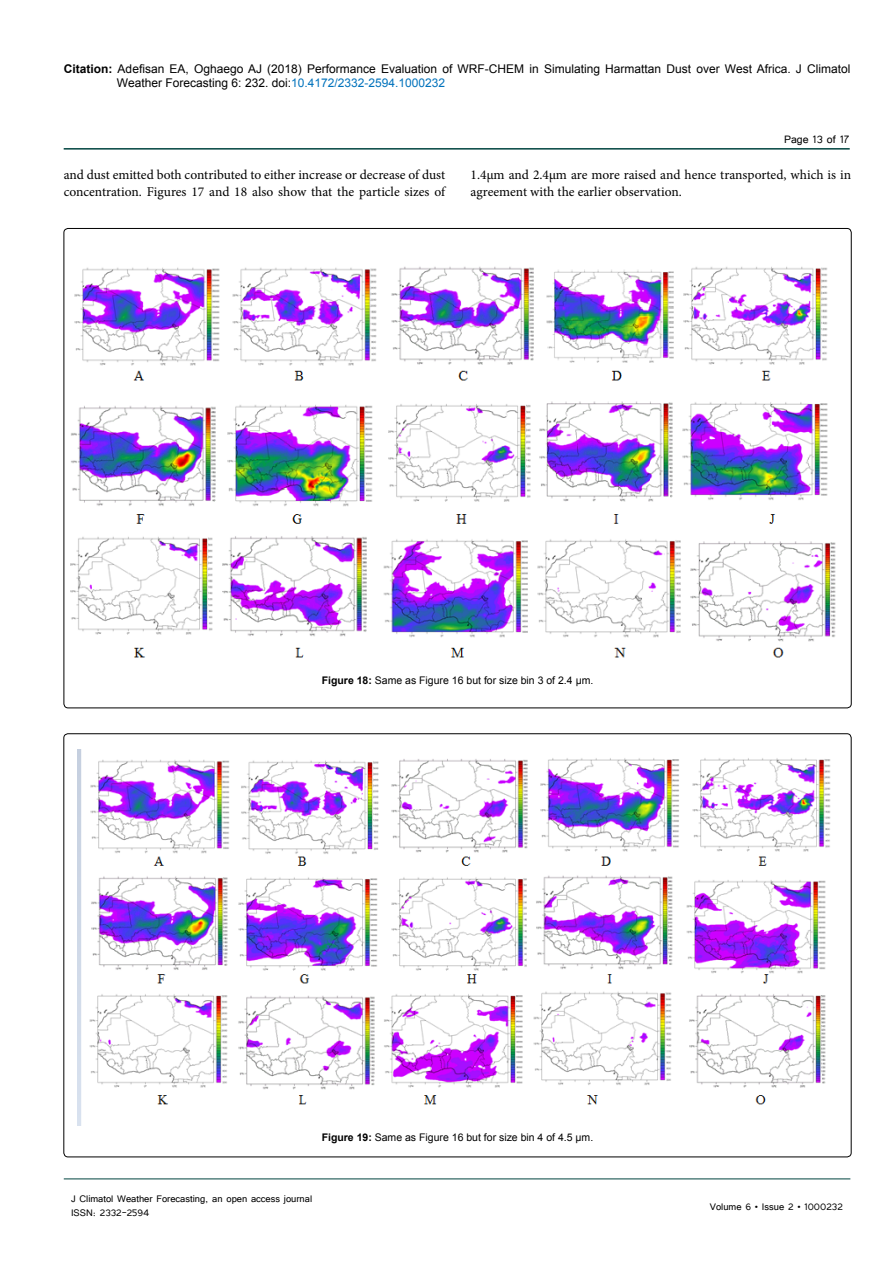
<style>
.page{position:relative;width:893px;height:1263px;background:#fff}
.page>*{position:absolute;margin:0;border:0;box-sizing:border-box;transform-origin:0 0}
.t1{font:13.5px/16.2px "Minion Pro";color:#000}
.t2{font:13.5px "Tunga";color:#000}
.t3{font:12px/14.4px "Arial";color:#000}
.t4{font:12px/14.4px "Tunga";color:#000}
.t5{font:10.5px "Arial";color:#000}
.s1{font-weight:700}
.s2{color:#0072bc}
</style>
<div class="page">
<hr style="left:64px;top:148px;width:786px;height:2px;background:#004440">
<hr style="left:64px;top:1179px;width:786px;height:1px;background:#004440">
<img style="left:70px;top:266px;width:766px;height:392px">
<img style="left:78px;top:749px;width:753px;height:376px">
<p class="t3" style="left:117px;top:61px;width:735px;text-indent:-53px"><span class="s1">Citation:</span> Adefisan EA, Oghaego AJ (2018) Performance Evaluation of WRF-CHEM in Simulating Harmattan Dust over West Africa. J Climatol<br>Weather Forecasting 6: 232. doi:<span class="s2">10.4172/2332-2594.1000232</span></p>
<p class="t2" style="left:784px;top:131px;width:66px">Page 13 of 17</p>
<p class="t1" style="left:64px;top:167px;width:383px">and dust emitted both contributed to either increase or decrease of dust concentration. Figures 17 and 18 also show that the particle sizes of</p>
<p class="t1" style="left:471px;top:167px;width:382px">1.4μm and 2.4μm are more raised and hence transported, which is in agreement with the earlier observation.</p>
<p class="t5" style="left:322px;top:673px;width:273px"><span class="s1">Figure 18:</span> Same as Figure 16 but for size bin 3 of 2.4 μm.</p>
<p class="t5" style="left:322px;top:1131px;width:273px"><span class="s1">Figure 19:</span> Same as Figure 16 but for size bin 4 of 4.5 μm.</p>
<p class="t4" style="left:71px;top:1190px;width:243px">J Climatol Weather Forecasting, an open access journal<br>ISSN: 2332-2594</p>
<p class="t4" style="left:710px;top:1199px;width:135px">Volume 6 • Issue 2 • 1000232</p>
</div>
